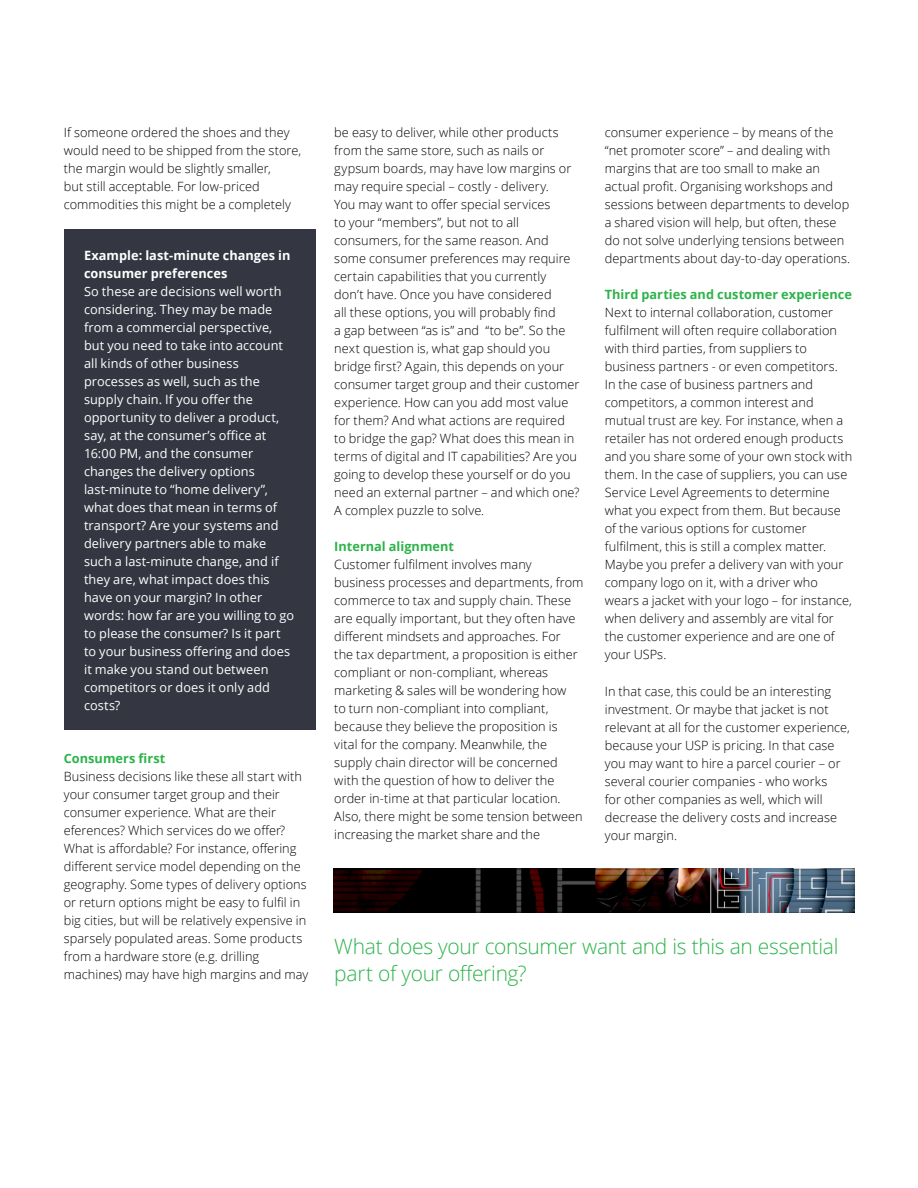
<style>
.page{position:relative;width:918px;height:1188px;background:#fff}
.page>*{position:absolute;margin:0;border:0;box-sizing:border-box;transform-origin:0 0}
.t1{font:300 21px/27px "Open Sans";letter-spacing:-.015em;color:#2cb34a}
.t2{font:300 12.75px/18px "Open Sans";letter-spacing:.005em;color:#000}
.t3{font:12.75px/18px "Open Sans";letter-spacing:.005em;color:#fff}
.t4{font:700 12.75px "Open Sans";letter-spacing:.005em;color:#2cb34a}
.t5{font:700 12.75px/18px "Open Sans";color:#fff}
</style>
<div class="page">
<div style="left:64px;top:230px;width:251px;height:500px;background:#343741"></div>
<img style="left:334px;top:868px;width:520px;height:45px">
<p class="t2" style="left:64px;top:123px;width:239px">If someone ordered the shoes and they would need to be shipped from the store, the margin would be slightly smaller,<br>but still acceptable. For low-priced commodities this might be a completely</p>
<p class="t5" style="left:84px;top:246px;width:208px">Example: last-minute changes in consumer preferences</p>
<p class="t3" style="left:84px;top:282px;width:212px">So these are decisions well worth considering. They may be made from a commercial perspective, but you need to take into account all kinds of other business processes as well, such as the supply chain. If you offer the opportunity to deliver a product, say, at the consumer’s office at<br>16:00 PM, and the consumer changes the delivery options last-minute to “home delivery”, what does that mean in terms of transport? Are your systems and delivery partners able to make such a last-minute change, and if they are, what impact does this have on your margin? In other words: how far are you willing to go to please the consumer? Is it part to your business offering and does it make you stand out between competitors or does it only add costs?</p>
<p class="t4" style="left:64px;top:750px;width:103px">Consumers first</p>
<p class="t2" style="left:64px;top:767px;width:246px">Business decisions like these all start with your consumer target group and their consumer experience. What are their eferences? Which services do we offer?<br>What is affordable? For instance, offering different service model depending on the geography. Some types of delivery options or return options might be easy to fulfil in big cities, but will be relatively expensive in sparsely populated areas. Some products from a hardware store (e.g. drilling machines) may have high margins and may</p>
<p class="t2" style="left:334px;top:123px;width:247px">be easy to deliver, while other products from the same store, such as nails or gypsum boards, may have low margins or may require special – costly - delivery.<br>You may want to offer special services<br>to your “members”, but not to all consumers, for the same reason. And some consumer preferences may require certain capabilities that you currently<br>don’t have. Once you have considered<br>all these options, you will probably find<br>a gap between “as is” and “to be”. So the next question is, what gap should you bridge first? Again, this depends on your consumer target group and their customer experience. How can you add most value for them? And what actions are required to bridge the gap? What does this mean in terms of digital and IT capabilities? Are you going to develop these yourself or do you need an external partner – and which one?<br>A complex puzzle to solve.</p>
<p class="t4" style="left:334px;top:538px;width:121px">Internal alignment</p>
<p class="t2" style="left:334px;top:555px;width:251px">Customer fulfilment involves many business processes and departments, from commerce to tax and supply chain. These are equally important, but they often have different mindsets and approaches. For<br>the tax department, a proposition is either compliant or non-compliant, whereas marketing &amp; sales will be wondering how<br>to turn non-compliant into compliant, because they believe the proposition is vital for the company. Meanwhile, the supply chain director will be concerned with the question of how to deliver the order in-time at that particular location.<br>Also, there might be some tension between increasing the market share and the</p>
<p class="t2" style="left:605px;top:123px;width:247px">consumer experience – by means of the “net promoter score” – and dealing with margins that are too small to make an actual profit. Organising workshops and sessions between departments to develop a shared vision will help, but often, these do not solve underlying tensions between departments about day-to-day operations.</p>
<p class="t4" style="left:605px;top:286px;width:249px">Third parties and customer experience</p>
<p class="t2" style="left:605px;top:303px;width:249px">Next to internal collaboration, customer fulfilment will often require collaboration with third parties, from suppliers to business partners - or even competitors.<br>In the case of business partners and competitors, a common interest and mutual trust are key. For instance, when a retailer has not ordered enough products and you share some of your own stock with them. In the case of suppliers, you can use Service Level Agreements to determine what you expect from them. But because of the various options for customer fulfilment, this is still a complex matter.<br>Maybe you prefer a delivery van with your company logo on it, with a driver who wears a jacket with your logo – for instance, when delivery and assembly are vital for the customer experience and are one of your USPs.</p>
<p class="t2" style="left:605px;top:682px;width:247px">In that case, this could be an interesting investment. Or maybe that jacket is not relevant at all for the customer experience, because your USP is pricing. In that case you may want to hire a parcel courier – or several courier companies - who works<br>for other companies as well, which will decrease the delivery costs and increase your margin.</p>
<h1 class="t1" style="left:334px;top:933px;width:506px">What does your consumer want and is this an essential part of your offering?</h1>
</div>
